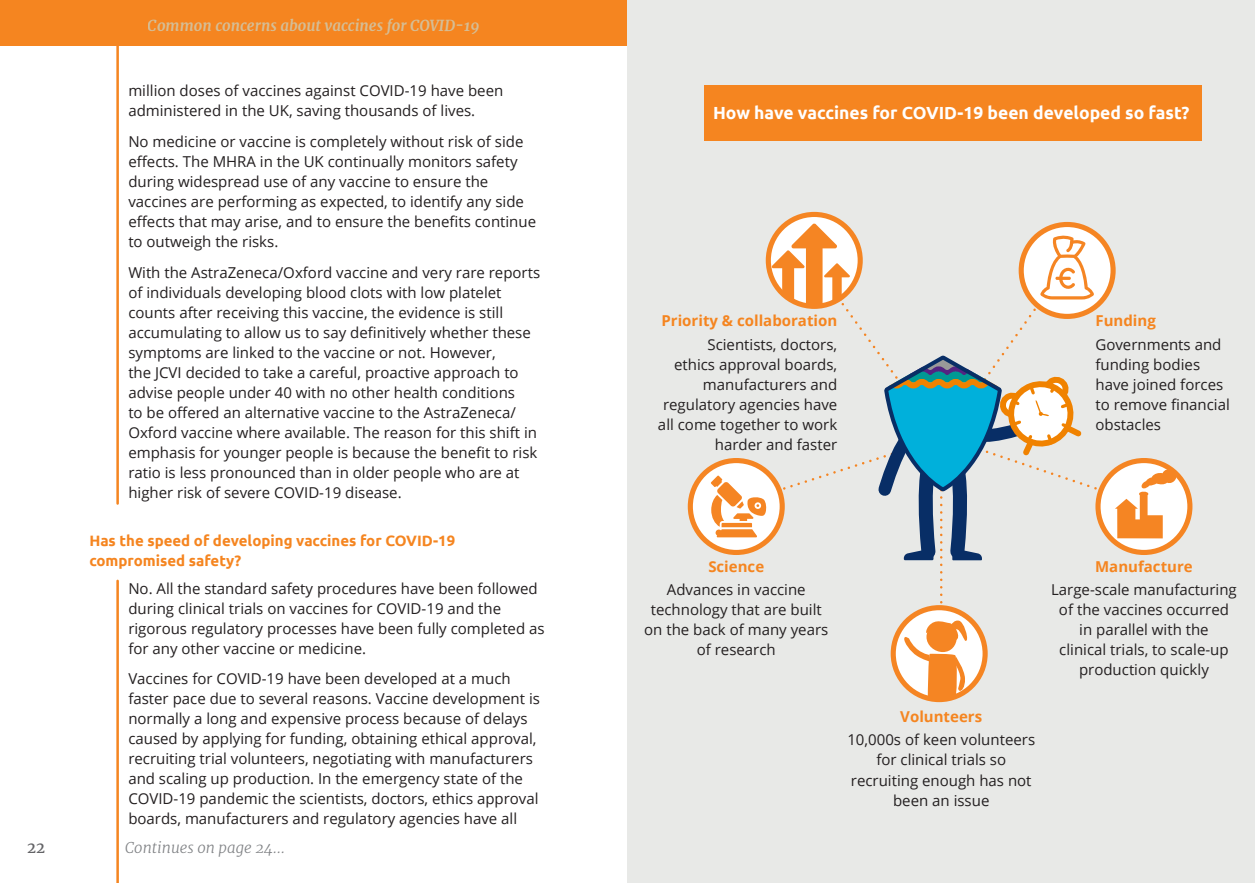
<style>
.page{position:relative;width:1255px;height:883px;background:#fff}
.page>*{position:absolute;margin:0;border:0;box-sizing:border-box;transform-origin:0 0}
.t1{font:700 17.5px "Ubuntu";color:#fff}
.t2{font:15px/20px "Open Sans";color:#231f20}
.Question_titles{font:700 15px/20px "Ubuntu";color:#f58520}
.t3{font:700 15px "Open Sans";color:#f58520}
.t4{font:italic 700 15px "Merriweather";color:#bfe5e8}
.t5{font:italic 300 15px "Merriweather";color:#808285}
.t6{font:15px "Merriweather";color:#636366}
</style>
<div class="page">
<div style="left:0;top:0;width:1254px;height:45px;background:#f58520"></div>
<hr style="left:116px;top:0;width:3px;height:503px;background:#f58520">
<hr style="left:116px;top:580px;width:3px;height:302px;background:#f58520">
<div style="left:627px;top:0;width:627px;height:882px;background:#e8e9e7"></div>
<div style="left:704px;top:85px;width:497px;height:55px;background:#f58520"></div>
<svg style="left:768px;top:214px;width:92px;height:92px"></svg>
<div style="left:765px;top:212px;width:97px;height:97px;border:5px solid #f58523;border-radius:50%"></div>
<svg style="left:1021px;top:224px;width:92px;height:92px"></svg>
<div style="left:1018px;top:222px;width:97px;height:97px;border:5px solid #f58523;border-radius:50%"></div>
<svg style="left:1097px;top:460px;width:92px;height:92px;background:#fce4ce"></svg>
<div style="left:1095px;top:458px;width:97px;height:97px;border:5px solid #f58523;border-radius:50%"></div>
<svg style="left:1114px;top:468px;width:66px;height:70px;background:#facda5"></svg>
<svg style="left:690px;top:460px;width:92px;height:92px"></svg>
<div style="left:687px;top:458px;width:97px;height:97px;border:5px solid #f58523;border-radius:50%"></div>
<svg style="left:710px;top:223px;width:391px;height:386px"></svg>
<svg style="left:893px;top:607px;width:92px;height:92px"></svg>
<div style="left:890px;top:605px;width:97px;height:97px;border:5px solid #f58523;border-radius:50%"></div>
<svg style="left:903px;top:617px;width:65px;height:82px;background:#f9be8b"></svg>
<p class="t6" style="left:27px;top:837px;width:19px">22</p>
<p class="t4" style="left:148px;top:16px;width:333px">Common concerns about vaccines for COVID-19</p>
<p class="t2" style="left:128px;top:81px;width:376px">million doses of vaccines against COVID-19 have been administered in the UK, saving thousands of lives.</p>
<p class="t2" style="left:128px;top:131px;width:409px">No medicine or vaccine is completely without risk of side effects. The MHRA in the UK continually monitors safety during widespread use of any vaccine to ensure the vaccines are performing as expected, to identify any side effects that may arise, and to ensure the benefits continue to outweigh the risks.</p>
<p class="t2" style="left:128px;top:262px;width:413px">With the AstraZeneca/Oxford vaccine and very rare reports of individuals developing blood clots with low platelet counts after receiving this vaccine, the evidence is still accumulating to allow us to say definitively whether these symptoms are linked to the vaccine or not. However,<br>the JCVI decided to take a careful, proactive approach to advise people under 40 with no other health conditions<br>to be offered an alternative vaccine to the AstraZeneca/ Oxford vaccine where available. The reason for this shift in emphasis for younger people is because the benefit to risk ratio is less pronounced than in older people who are at higher risk of severe COVID-19 disease.</p>
<p class="Question_titles" style="left:89px;top:530px;width:367px">Has the speed of developing vaccines for COVID-19 compromised safety?</p>
<p class="t2" style="left:128px;top:577px;width:418px">No. All the standard safety procedures have been followed during clinical trials on vaccines for COVID-19 and the rigorous regulatory processes have been fully completed as for any other vaccine or medicine.</p>
<p class="t2" style="left:128px;top:668px;width:413px">Vaccines for COVID-19 have been developed at a much faster pace due to several reasons. Vaccine development is normally a long and expensive process because of delays caused by applying for funding, obtaining ethical approval, recruiting trial volunteers, negotiating with manufacturers and scaling up production. In the emergency state of the COVID-19 pandemic the scientists, doctors, ethics approval boards, manufacturers and regulatory agencies have all</p>
<p class="t5" style="left:125px;top:837px;width:161px">Continues on page 24...</p>
<p class="t1" style="left:713px;top:103px;width:478px">How have vaccines for COVID-19 been developed so fast?</p>
<p class="t3" style="left:661px;top:310px;width:177px">Priority &amp; collaboration</p>
<p class="t2" style="left:658px;top:333px;width:181px;text-align:right">Scientists, doctors,<br>ethics approval boards, manufacturers and regulatory agencies have all come together to work harder and faster</p>
<p class="t3" style="left:1095px;top:310px;width:62px">Funding</p>
<p class="t2" style="left:1095px;top:333px;width:136px">Governments and funding bodies have joined forces to remove financial obstacles</p>
<p class="t3" style="left:708px;top:555px;width:57px">Science</p>
<p class="t2" style="left:644px;top:579px;width:186px;text-align:center">Advances in vaccine technology that are built on the back of many years of research</p>
<p class="t3" style="left:900px;top:705px;width:83px">Volunteers</p>
<p class="t2" style="left:847px;top:729px;width:189px;text-align:center">10,000s of keen volunteers for clinical trials so recruiting enough has not been an issue</p>
<p class="t3" style="left:1095px;top:555px;width:99px">Manufacture</p>
<p class="t2" style="left:1051px;top:579px;width:187px;text-align:center">Large-scale manufacturing of the vaccines occurred in parallel with the<br>clinical trials, to scale-up production quickly</p>
</div>
